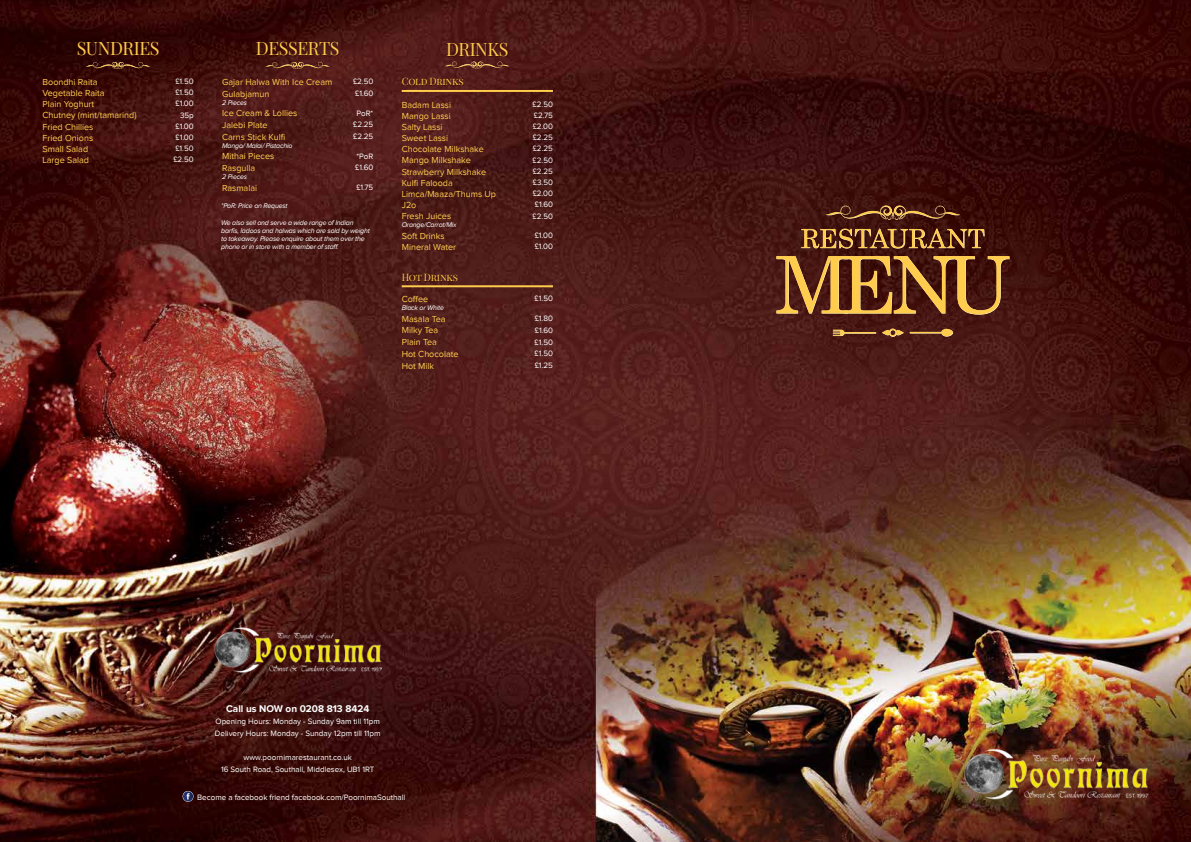
<style>
.page{position:relative;width:1191px;height:842px;background:#fff}
.page>*{position:absolute;margin:0;border:0;box-sizing:border-box;transform-origin:0 0}
.t1{font:18px "Playfair Display SC";letter-spacing:-.025em;color:#ffcc4e}
.t2{font:700 10px "Proxima Nova";color:#fff}
.t3{font:10px "Playfair Display SC";letter-spacing:-.025em;color:#ffcc4e}
.t4{font:9px "Proxima Nova";color:#ffcc4e}
.t5{font:8px/12px "Proxima Nova";color:#fff}
.t6{font:italic 7px/8px "Proxima Nova";letter-spacing:-.025em;color:#fff}
</style>
<div class="page">
<img style="left:0;top:0;width:1191px;height:842px">
<img style="left:214px;top:626px;width:167px;height:47px">
<img style="left:964px;top:748px;width:184px;height:51px">
<div style="left:198px;top:794px;width:207px;height:6px;background:#350803"></div>
<div style="left:183px;top:791px;width:10px;height:11px;background:#868294;border-radius:50%"></div>
<svg style="left:183px;top:791px;width:10px;height:10px"></svg>
<svg style="left:825px;top:205px;width:135px;height:16px;background:#60341e"></svg>
<svg style="left:832px;top:328px;width:121px;height:9px"></svg>
<svg style="left:801px;top:229px;width:184px;height:20px;background:#7e522a"></svg>
<svg style="left:776px;top:256px;width:234px;height:59px;background:#825328"></svg>
<svg style="left:257px;top:43px;width:82px;height:13px"></svg>
<svg style="left:265px;top:62px;width:65px;height:8px"></svg>
<svg style="left:447px;top:44px;width:61px;height:13px"></svg>
<svg style="left:445px;top:62px;width:65px;height:7px"></svg>
<hr style="left:402px;top:90px;width:151px;height:2px;background:#ffcc4e">
<svg style="left:403px;top:79px;width:61px;height:7px"></svg>
<div style="left:78px;top:43px;width:81px;height:13px;background:#2f0502"></div>
<svg style="left:86px;top:62px;width:65px;height:8px"></svg>
<hr style="left:402px;top:285px;width:151px;height:2px;background:#ffcc4e">
<svg style="left:402px;top:274px;width:56px;height:7px"></svg>
<h1 class="t1" style="left:77px;top:37px;width:84px">SUNDRIES</h1>
<p class="t4" style="left:43px;top:77px;width:56px">Boondhi Raita</p>
<p class="t5" style="left:175px;top:75px;width:20px">£1.50</p>
<p class="t4" style="left:43px;top:88px;width:64px">Vegetable Raita</p>
<p class="t5" style="left:175px;top:87px;width:20px">£1.50</p>
<p class="t4" style="left:43px;top:122px;width:52px">Fried Chillies</p>
<p class="t5" style="left:175px;top:120px;width:20px">£1.00</p>
<p class="t4" style="left:43px;top:133px;width:52px">Fried Onions</p>
<p class="t5" style="left:175px;top:131px;width:20px">£1.00</p>
<p class="t4" style="left:43px;top:144px;width:47px">Small Salad</p>
<p class="t5" style="left:175px;top:142px;width:20px">£1.50</p>
<p class="t4" style="left:43px;top:155px;width:48px">Large Salad</p>
<p class="t5" style="left:173px;top:154px;width:22px">£2.50</p>
<p class="t4" style="left:43px;top:99px;width:53px">Plain Yoghurt</p>
<p class="t5" style="left:175px;top:98px;width:20px">£1.00</p>
<p class="t4" style="left:43px;top:110px;width:96px">Chutney (mint/tamarind)</p>
<p class="t5" style="left:180px;top:109px;width:15px">35p</p>
<h1 class="t1" style="left:256px;top:37px;width:85px">DESSERTS</h1>
<p class="t4" style="left:222px;top:77px;width:112px">Gajar Halwa With Ice Cream</p>
<p class="t5" style="left:353px;top:75px;width:22px">£2.50</p>
<p class="t4" style="left:222px;top:89px;width:49px">Gulabjamun</p>
<p class="t6" style="left:222px;top:98px;width:26px">2 Pieces</p>
<p class="t5" style="left:355px;top:87px;width:20px">£1.60</p>
<p class="t4" style="left:222px;top:108px;width:77px">Ice Cream &amp; Lollies</p>
<p class="t5" style="left:356px;top:107px;width:18px">PoR*</p>
<p class="t4" style="left:222px;top:120px;width:47px">Jalebi Plate</p>
<p class="t5" style="left:353px;top:118px;width:22px">£2.25</p>
<p class="t4" style="left:222px;top:132px;width:65px">Carns Stick Kulfi</p>
<p class="t6" style="left:222px;top:141px;width:72px">Mango/ Malai/ Pistachio</p>
<p class="t5" style="left:353px;top:130px;width:22px">£2.25</p>
<p class="t4" style="left:222px;top:151px;width:54px">Mithai Pieces</p>
<p class="t5" style="left:356px;top:150px;width:18px">*PoR</p>
<p class="t4" style="left:222px;top:163px;width:35px">Rasgulla</p>
<p class="t6" style="left:222px;top:173px;width:26px">2 Pieces</p>
<p class="t5" style="left:355px;top:162px;width:20px">£1.60</p>
<p class="t4" style="left:222px;top:183px;width:37px">Rasmalai</p>
<p class="t5" style="left:356px;top:181px;width:19px">£1.75</p>
<p class="t6" style="left:221px;top:201px;width:68px">*PoR: Price on Request</p>
<p class="t6" style="left:221px;top:219px;width:150px">We also sell and serve a wide range of Indian barfis, ladoos and halwas which are sold by weight to takeaway. Please enquire about them over the phone or in store with a member of staff.</p>
<h1 class="t1" style="left:446px;top:38px;width:64px">DRINKS</h1>
<p class="t3" style="left:402px;top:75px;width:64px">Cold Drinks</p>
<p class="t4" style="left:402px;top:100px;width:51px">Badam Lassi</p>
<p class="t5" style="left:532px;top:98px;width:22px">£2.50</p>
<p class="t4" style="left:402px;top:111px;width:51px">Mango Lassi</p>
<p class="t5" style="left:534px;top:109px;width:21px">£2.75</p>
<p class="t4" style="left:402px;top:122px;width:42px">Salty Lassi</p>
<p class="t5" style="left:533px;top:120px;width:22px">£2.00</p>
<p class="t4" style="left:402px;top:133px;width:48px">Sweet Lassi</p>
<p class="t5" style="left:533px;top:132px;width:22px">£2.25</p>
<p class="t4" style="left:402px;top:144px;width:84px">Chocolate Milkshake</p>
<p class="t5" style="left:533px;top:143px;width:22px">£2.25</p>
<p class="t4" style="left:402px;top:155px;width:71px">Mango Milkshake</p>
<p class="t5" style="left:532px;top:154px;width:22px">£2.50</p>
<p class="t4" style="left:402px;top:167px;width:86px">Strawberry Milkshake</p>
<p class="t5" style="left:533px;top:165px;width:22px">£2.25</p>
<p class="t4" style="left:402px;top:178px;width:53px">Kulfi Falooda</p>
<p class="t5" style="left:533px;top:176px;width:22px">£3.50</p>
<p class="t4" style="left:402px;top:211px;width:51px">Fresh Juices</p>
<p class="t6" style="left:402px;top:221px;width:56px">Orange/Carrot/Mix</p>
<p class="t4" style="left:402px;top:189px;width:96px">Limca/Maaza/Thums Up</p>
<p class="t5" style="left:533px;top:187px;width:22px">£2.00</p>
<p class="t4" style="left:402px;top:200px;width:16px">J2o</p>
<p class="t5" style="left:535px;top:199px;width:20px">£1.60</p>
<p class="t4" style="left:402px;top:242px;width:56px">Mineral Water</p>
<p class="t5" style="left:535px;top:240px;width:20px">£1.00</p>
<p class="t5" style="left:532px;top:210px;width:22px">£2.50</p>
<p class="t4" style="left:402px;top:230px;width:45px">Soft Drinks</p>
<p class="t5" style="left:535px;top:229px;width:20px">£1.00</p>
<p class="t3" style="left:402px;top:271px;width:58px">Hot Drinks</p>
<p class="t4" style="left:402px;top:294px;width:28px">Coffee</p>
<p class="t6" style="left:402px;top:303px;width:44px">Black or White</p>
<p class="t5" style="left:534px;top:292px;width:20px">£1.50</p>
<p class="t4" style="left:402px;top:313px;width:45px">Masala Tea</p>
<p class="t5" style="left:535px;top:312px;width:20px">£1.80</p>
<p class="t4" style="left:402px;top:325px;width:38px">Milky Tea</p>
<p class="t5" style="left:535px;top:324px;width:20px">£1.60</p>
<p class="t4" style="left:402px;top:337px;width:37px">Plain Tea</p>
<p class="t5" style="left:534px;top:336px;width:20px">£1.50</p>
<p class="t4" style="left:402px;top:349px;width:58px">Hot Chocolate</p>
<p class="t5" style="left:534px;top:348px;width:20px">£1.50</p>
<p class="t4" style="left:402px;top:361px;width:34px">Hot Milk</p>
<p class="t5" style="left:535px;top:359px;width:20px">£1.25</p>
<p class="t2" style="left:226px;top:703px;width:145px">Call us NOW on 0208 813 8424</p>
<p class="t5" style="left:215px;top:716px;width:167px">Opening Hours: Monday - Sunday 9am till 11pm<br>Delivery Hours: Monday - Sunday 12pm till 11pm</p>
<p class="t5" style="left:221px;top:752px;width:155px;text-align:center">www.poornimarestaurant.co.uk<br>16 South Road, Southall, Middlesex, UB1 1RT</p>
<p class="t5" style="left:197px;top:791px;width:210px">Become a facebook friend facebook.com/PoornimaSouthall</p>
</div>
